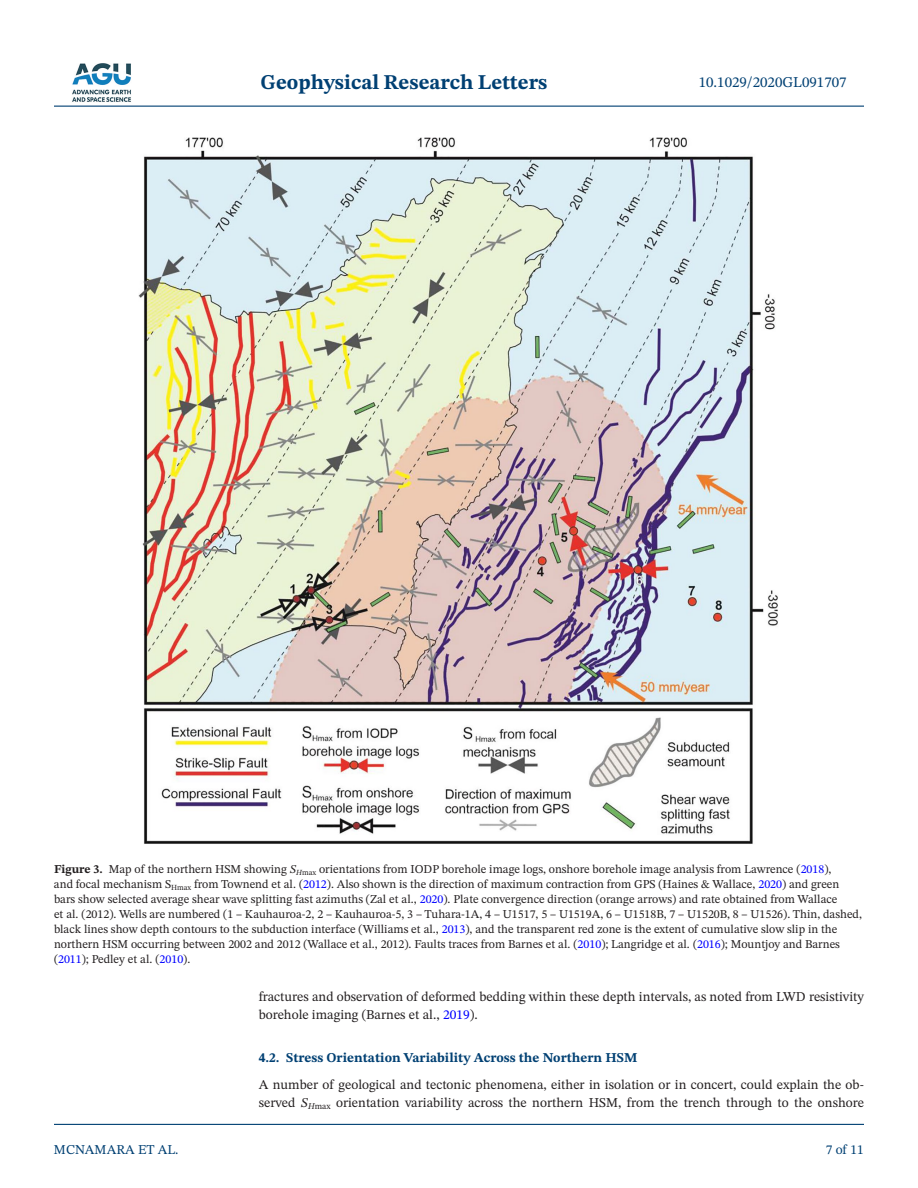
<style>
.page{position:relative;width:918px;height:1188px;background:#fff}
.page>*{position:absolute;margin:0;border:0;box-sizing:border-box;transform-origin:0 0}
.t1{font:700 21px "STIX Two Text";color:#004073}
.t2{font:15px "STIX Two Text";color:#004073}
.t3{font:13.5px/18px "STIX Two Text";color:#231f20}
.t4{font:700 13.5px "STIX Two Text";color:#004073}
.t5{font:13.5px "STIX Two Text";color:#004073}
.t6{font:12px/15px "STIX Two Text";color:#231f20}
.s1{font-weight:700}
.s2{font-style:italic}
.s3{color:#00f}
</style>
<div class="page">
<hr style="left:54px;top:106px;width:810px;height:1px;background:#004073">
<hr style="left:54px;top:1124px;width:810px;height:1px;background:#004073">
<img style="left:72px;top:63px;width:59px;height:39px">
<img style="left:138px;top:137px;width:640px;height:707px">
<h1 class="t1" style="left:261px;top:67px;width:288px">Geophysical Research Letters</h1>
<p class="t2" style="left:699px;top:72px;width:149px">10.1029/2020GL091707</p>
<p class="t6" style="left:54px;top:862px;width:809px"><span class="s1">Figure 3.</span> Map of the northern HSM showing <span class="s2">S</span><sub>H</sub><sub>max</sub> orientations from IODP borehole image logs, onshore borehole image analysis from Lawrence (<span class="s3">2018</span>),<br>and focal mechanism S<sub>Hmax</sub> from Townend et al. (<span class="s3">2012</span>). Also shown is the direction of maximum contraction from GPS (Haines &amp; Wallace, <span class="s3">2020</span>) and green bars show selected average shear wave splitting fast azimuths (Zal et al., <span class="s3">2020</span>). Plate convergence direction (orange arrows) and rate obtained from Wallace<br>et al. (2012). Wells are numbered (1 – Kauhauroa-2, 2 – Kauhauroa-5, 3 – Tuhara-1A, 4 – U1517, 5 – U1519A, 6 – U1518B, 7 – U1520B, 8 – U1526). Thin, dashed, black lines show depth contours to the subduction interface (Williams et al., <span class="s3">2013</span>), and the transparent red zone is the extent of cumulative slow slip in the northern HSM occurring between 2002 and 2012 (Wallace et al., 2012). Faults traces from Barnes et al. (<span class="s3">2010</span>); Langridge et al. (<span class="s3">2016</span>); Mountjoy and Barnes (<span class="s3">2011</span>); Pedley et al. (<span class="s3">2010</span>).</p>
<p class="t5" style="left:54px;top:1140px;width:126px">MCNAMARA ET AL.</p>
<p class="t3" style="left:259px;top:987px;width:607px">fractures and observation of deformed bedding within these depth intervals, as noted from LWD resistivity borehole imaging (Barnes et al., <span class="s3">2019</span>).</p>
<p class="t4" style="left:259px;top:1048px;width:380px">4.2. Stress Orientation Variability Across the Northern HSM</p>
<p class="t3" style="left:259px;top:1076px;width:607px">A number of geological and tectonic phenomena, either in isolation or in concert, could explain the ob&shy;served <span class="s2">S</span><sub>H</sub><sub>max</sub> orientation variability across the northern HSM, from the trench through to the onshore</p>
<p class="t5" style="left:826px;top:1140px;width:40px">7 of 11</p>
</div>
